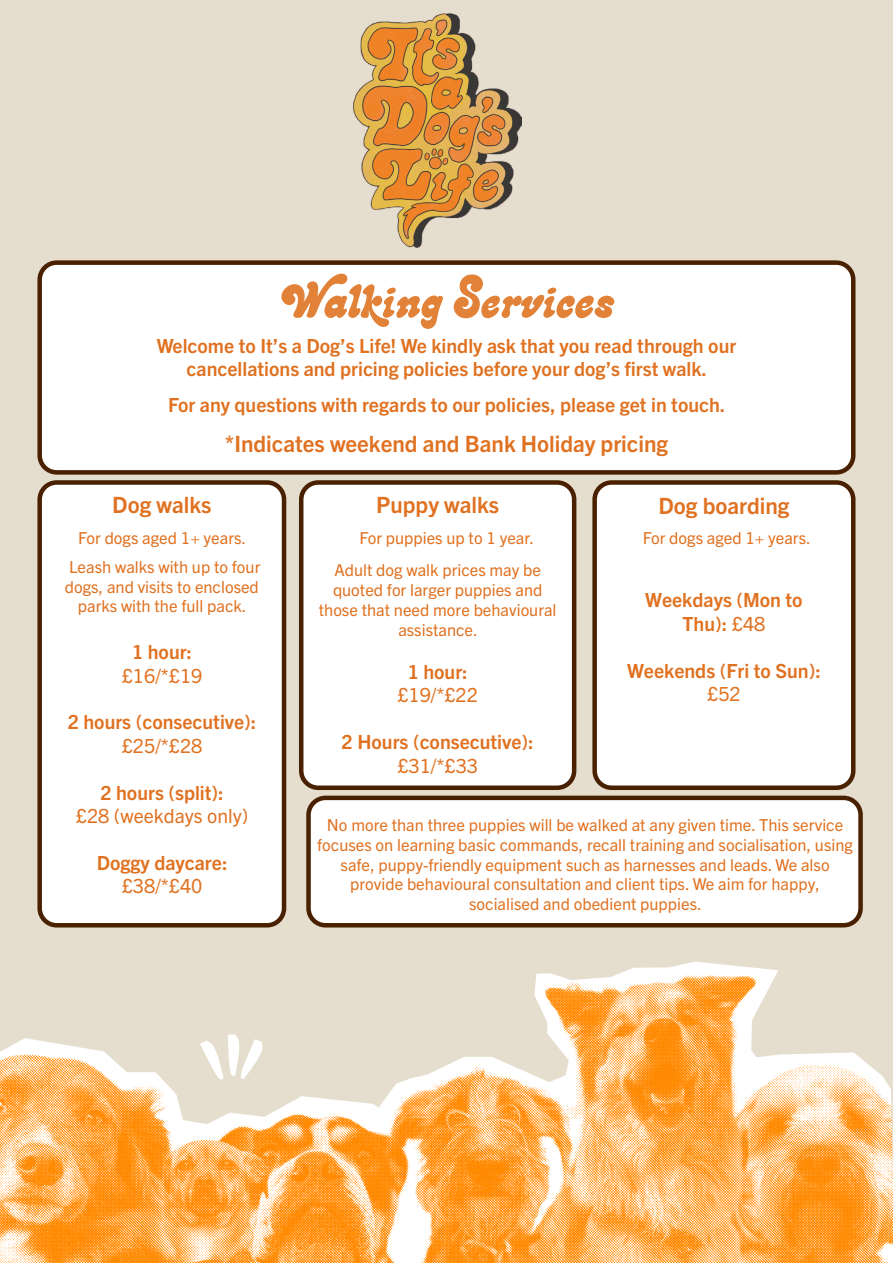
<style>
.page{position:relative;width:893px;height:1263px;background:#e5dece}
.page>*{position:absolute;margin:0;border:0;box-sizing:border-box;transform-origin:0 0}
.t1{font:51px "Lazybones EF";color:#e28238}
.t2{font:700 22.5px "Trade Gothic Next LT Pro";color:#e07120}
.t3{font:700 19.5px/23.4px "Trade Gothic Next LT Pro";color:#e07120;text-align:center}
.t4{font:19.5px/23.4px "Trade Gothic Next LT Pro";color:#e07120;text-align:center}
.t5{font:16.5px/19.8px "Trade Gothic Next LT Pro";color:#e07120;text-align:center}
.s1{font-weight:700}
.s2{font-weight:400}
</style>
<div class="page">
<div style="left:40px;top:263px;width:813px;height:209px;background:#fff;border-radius:17px"></div>
<div style="left:37px;top:260px;width:818px;height:215px;border:4px solid #492100;border-radius:17px"></div>
<img style="left:0;top:914px;width:893px;height:349px">
<svg style="left:200px;top:1034px;width:63px;height:46px"></svg>
<div style="left:40px;top:482px;width:244px;height:443px;background:#fff;border-radius:17px"></div>
<div style="left:37px;top:480px;width:249px;height:447px;border:4px solid #492100;border-radius:17px"></div>
<div style="left:301px;top:482px;width:273px;height:306px;background:#fff;border-radius:17px"></div>
<div style="left:299px;top:480px;width:277px;height:310px;border:4px solid #492100;border-radius:17px"></div>
<div style="left:309px;top:798px;width:551px;height:127px;background:#fff;border-radius:17px"></div>
<div style="left:306px;top:796px;width:557px;height:131px;border:4px solid #492100;border-radius:17px"></div>
<div style="left:595px;top:482px;width:258px;height:306px;background:#fff;border-radius:17px"></div>
<div style="left:592px;top:480px;width:263px;height:310px;border:4px solid #492100;border-radius:17px"></div>
<img style="left:354px;top:13px;width:167px;height:234px">
<p class="t1" style="left:279px;top:268px;width:336px">Walking Services</p>
<p class="t3" style="left:157px;top:333px;width:581px">Welcome to It’s a Dog’s Life! We kindly ask that you read through our</p>
<p class="t3" style="left:187px;top:356px;width:522px">cancellations and pricing policies before your dog’s first walk.</p>
<p class="t3" style="left:168px;top:391px;width:559px">For any questions with regards to our policies, please get in touch.</p>
<p class="t2" style="left:225px;top:428px;width:445px">*Indicates weekend and Bank Holiday pricing</p>
<p class="t2" style="left:112px;top:489px;width:101px">Dog walks</p>
<p class="t5" style="left:69px;top:522px;width:193px;line-height:29px">For dogs aged 1+ years.<br>Leash walks with up to four</p>
<p class="t5" style="left:65px;top:575px;width:196px">dogs, and visits to enclosed parks with the full pack.</p>
<p class="t4" style="left:122px;top:639px;width:82px"><span class="s1">1 hour: </span>£16/*£19</p>
<p class="t3" style="left:68px;top:709px;width:190px">2 hours (consecutive): <span class="s2">£25/*£28</span></p>
<p class="t4" style="left:76px;top:779px;width:174px"><span class="s1">2 hours (split):<br></span>£28 (weekdays only)</p>
<p class="t3" style="left:97px;top:850px;width:132px">Doggy daycare: <span class="s2">£38/*£40</span></p>
<p class="t2" style="left:376px;top:489px;width:125px">Puppy walks</p>
<p class="t5" style="left:359px;top:527px;width:176px">For puppies up to 1 year.</p>
<p class="t5" style="left:319px;top:559px;width:239px">Adult dog walk prices may be quoted for larger puppies and those that need more behavioural assistance.</p>
<p class="t4" style="left:397px;top:659px;width:82px"><span class="s1">1 hour: </span>£19/*£22</p>
<p class="t3" style="left:342px;top:729px;width:194px">2 Hours (consecutive): <span class="s2">£31/*£33</span></p>
<p class="t2" style="left:658px;top:490px;width:133px">Dog boarding</p>
<p class="t5" style="left:643px;top:527px;width:169px">For dogs aged 1+ years.</p>
<p class="t3" style="left:645px;top:587px;width:159px">Weekdays (Mon to<br>Thu): <span class="s2">£48</span></p>
<p class="t3" style="left:627px;top:657px;width:195px">Weekends (Fri to Sun): <span class="s2">£52</span></p>
<p class="t5" style="left:317px;top:814px;width:537px">No more than three puppies will be walked at any given time. This service focuses on learning basic commands, recall training and socialisation, using safe, puppy-friendly equipment such as harnesses and leads. We also</p>
<p class="t5" style="left:350px;top:873px;width:471px">provide behavioural consultation and client tips. We aim for happy,</p>
<p class="t5" style="left:469px;top:893px;width:234px">socialised and obedient puppies.</p>
</div>
